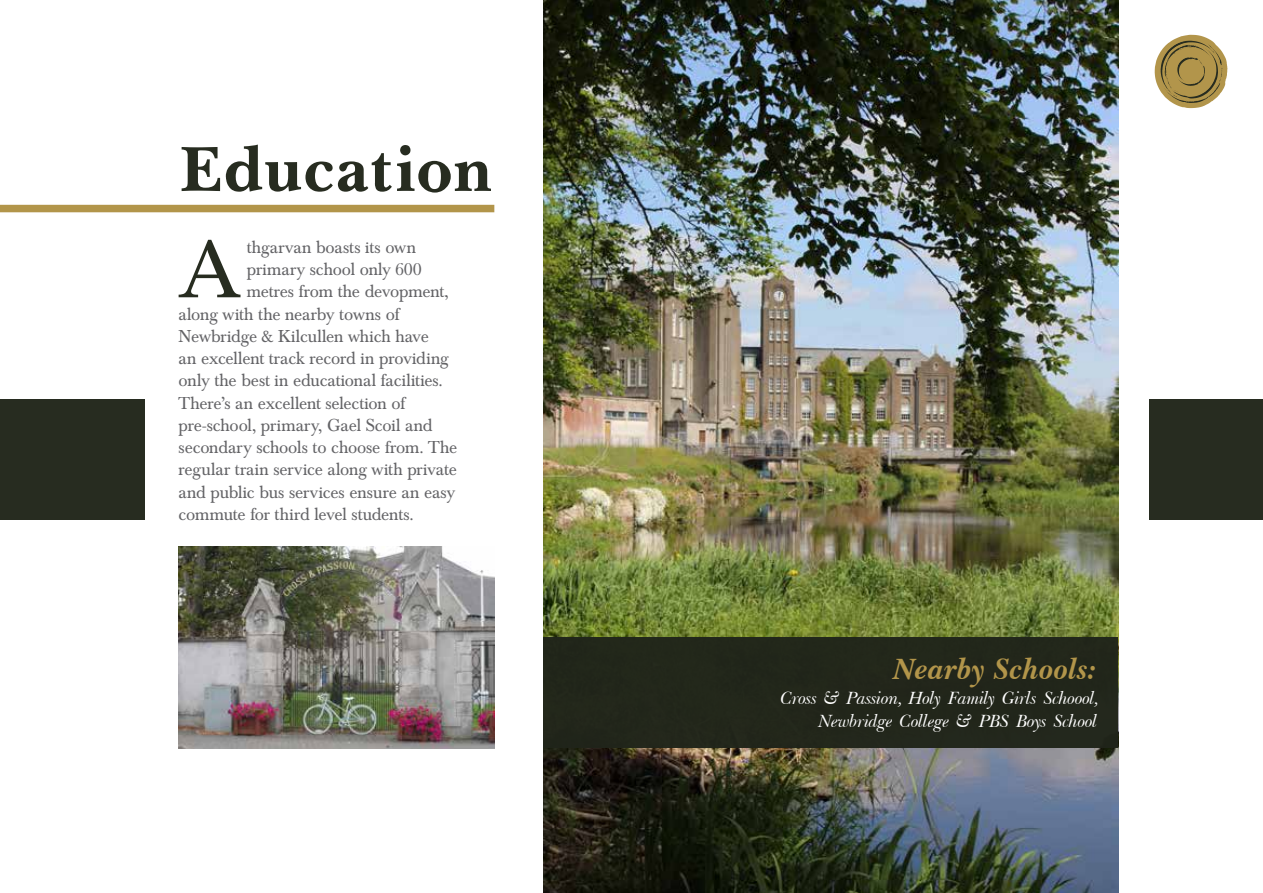
<style>
.page{position:relative;width:1263px;height:893px;background:#fff}
.page>*{position:absolute;margin:0;border:0;box-sizing:border-box;transform-origin:0 0}
.t1{font:84.75px "Baskerville";color:#272c20}
.t2{font:700 75px "Baskerville";letter-spacing:-.025em;color:#272c20}
.t3{font:italic 700 30px "Baskerville BT";letter-spacing:-.005em;color:#b2954a}
.t4{font:italic 300 21px/22.5px "Baskerville";letter-spacing:-.005em;color:#fff;text-align:right}
.t5{font:18px "Baskerville";letter-spacing:-.005em;color:#636366}
.t6{font:18px "Baskerville";letter-spacing:.015em;color:#636366}
</style>
<div class="page">
<div style="left:0;top:205px;width:494px;height:7px;background:#b2954a"></div>
<div style="left:0;top:400px;width:145px;height:120px;background:#272c20"></div>
<div style="left:1149px;top:400px;width:114px;height:120px;background:#272c20"></div>
<svg style="left:1155px;top:35px;width:72px;height:73px"></svg>
<img style="left:543px;top:0;width:575px;height:893px">
<img style="left:179px;top:546px;width:315px;height:202px">
<div style="left:543px;top:637px;width:575px;height:111px;background:#272c20"></div>
<h2 class="t2" style="left:179px;top:132px;width:318px">Education</h2>
<h1 class="t1" style="left:179px;top:223px;width:63px">A</h1>
<p class="t6" style="left:247px;top:237px;width:171px">thgarvan boasts its own</p>
<p class="t5" style="left:247px;top:259px;width:176px">primary school only 600</p>
<p class="t5" style="left:247px;top:281px;width:203px">metres from the devopment,</p>
<p class="t5" style="left:179px;top:304px;width:222px">along with the nearby towns of</p>
<p class="t5" style="left:179px;top:326px;width:252px">Newbridge &amp; Kilcullen which have</p>
<p class="t5" style="left:179px;top:348px;width:272px">an excellent track record in providing</p>
<p class="t5" style="left:179px;top:371px;width:266px">only the best in educational facilities.</p>
<p class="t5" style="left:179px;top:393px;width:228px">There’s an excellent selection of</p>
<p class="t5" style="left:179px;top:415px;width:255px">pre-school, primary, Gael Scoil and</p>
<p class="t5" style="left:179px;top:437px;width:280px">secondary schools to choose from. The</p>
<p class="t5" style="left:179px;top:460px;width:280px">regular train service along with private</p>
<p class="t5" style="left:179px;top:482px;width:278px">and public bus services ensure an easy</p>
<p class="t5" style="left:179px;top:504px;width:237px">commute for third level students.</p>
<h3 class="t3" style="left:893px;top:650px;width:206px">Nearby Schools:</h3>
<p class="t4" style="left:780px;top:687px;width:319px">Cross &amp; Passion, Holy Family Girls Schoool,<br>Newbridge College &amp; PBS Boys School</p>
</div>
